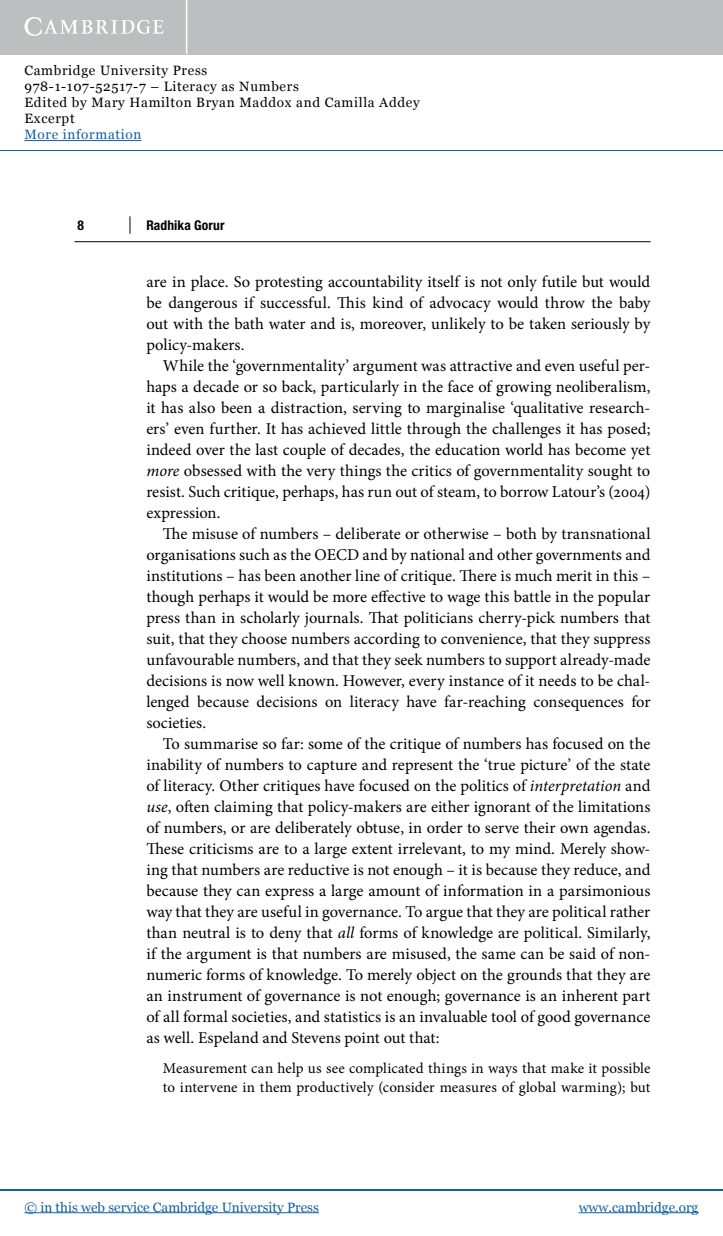
<style>
.page{position:relative;width:723px;height:1236px;background:#fff}
.page>*{position:absolute;margin:0;border:0;box-sizing:border-box;transform-origin:0 0}
.t1{font:16.5px/21px "Minion Pro";color:#000;text-align:justify}
.t2{font:15px/19.5px "Minion Pro";letter-spacing:.005em;color:#000}
.t3{font:13.5px/16px "Georgia";letter-spacing:.05em;color:#000}
.t4{font:13.5px "Georgia";color:#115fa4}
.t5{font:13.5px "Georgia";letter-spacing:.05em;color:#115fa4}
.t6{font:700 condensed 13.5px "Helvetica Neue LT Std";letter-spacing:.01em;color:#000}
.s1{font-style:italic}
</style>
<div class="page">
<div style="left:0;top:0;width:723px;height:54px;background:#bcbec0"></div>
<hr style="left:186px;top:0;width:1px;height:54px;background:#fff">
<svg style="left:24px;top:17px;width:140px;height:19px"></svg>
<hr style="left:24px;top:140px;width:117px;height:1px;background:#115fa4">
<hr style="left:0;top:150px;width:723px;height:1px;background:#115fa4">
<hr style="left:0;top:1189px;width:723px;height:1px;background:#115fa4">
<hr style="left:24px;top:1212px;width:295px;height:1px;background:#115fa4">
<hr style="left:579px;top:1212px;width:119px;height:1px;background:#115fa4">
<hr style="left:74px;top:241px;width:576px;height:1px;background:#000">
<svg style="left:130px;top:216px;width:1px;height:18px"></svg>
<p class="t3" style="left:24px;top:62px;width:397px">Cambridge University Press<br>978-1-107-52517-7 – Literacy as Numbers<br>Edited by Mary Hamilton Bryan Maddox and Camilla Addey Excerpt</p>
<p class="t5" style="left:24px;top:125px;width:118px">More information</p>
<p class="t6" style="left:77px;top:217px;width:8px">8</p>
<p class="t6" style="left:146px;top:217px;width:80px">Radhika Gorur</p>
<p class="t1" style="left:146px;top:271px;width:505px">are in place. So protesting accountability itself is not only futile but would be dangerous if successful. This kind of advocacy would throw the baby out with the bath water and is, moreover, unlikely to be taken seriously by policy-makers.</p>
<p class="t1" style="left:146px;top:355px;width:506px;text-indent:16px">While the ‘governmentality’ argument was attractive and even useful per&shy;haps a decade or so back, particularly in the face of growing neoliberalism, it has also been a distraction, serving to marginalise ‘qualitative research&shy;ers’ even further. It has achieved little through the challenges it has posed; indeed over the last couple of decades, the education world has become yet <span class="s1">more</span> obsessed with the very things the critics of governmentality sought to resist. Such critique, perhaps, has run out of steam, to borrow Latour’s (2004) expression.</p>
<p class="t1" style="left:146px;top:523px;width:506px;text-indent:16px">The misuse of numbers – deliberate or otherwise – both by transnational organisations such as the OECD and by national and other governments and institutions – has been another line of critique. There is much merit in this – though perhaps it would be more effective to wage this battle in the popular press than in scholarly journals. That politicians cherry-pick numbers that suit, that they choose numbers according to convenience, that they suppress unfavourable numbers, and that they seek numbers to support already-made decisions is now well known. However, every instance of it needs to be chal&shy;lenged because decisions on literacy have far-reaching consequences for societies.</p>
<p class="t1" style="left:146px;top:733px;width:506px;text-indent:16px">To summarise so far: some of the critique of numbers has focused on the inability of numbers to capture and represent the ‘true picture’ of the state of literacy. Other critiques have focused on the politics of <span class="s1">interpretation</span> and <span class="s1">use</span>, often claiming that policy-makers are either ignorant of the limitations of numbers, or are deliberately obtuse, in order to serve their own agendas.<br>These criticisms are to a large extent irrelevant, to my mind. Merely show&shy;ing that numbers are reductive is not enough – it is because they reduce, and because they can express a large amount of information in a parsimonious way that they are useful in governance. To argue that they are political rather than neutral is to deny that <span class="s1">all</span> forms of knowledge are political. Similarly, if the argument is that numbers are misused, the same can be said of non&shy;numeric forms of knowledge. To merely object on the grounds that they are an instrument of governance is not enough; governance is an inherent part of all formal societies, and statistics is an invaluable tool of good governance as well. Espeland and Stevens point out that:</p>
<p class="t2" style="left:163px;top:1058px;width:489px">Measurement can help us see complicated things in ways that make it possible to intervene in them productively (consider measures of global warming); but</p>
<p class="t4" style="left:24px;top:1197px;width:296px">© in this web service Cambridge University Press</p>
<p class="t4" style="left:579px;top:1197px;width:121px">www.cambridge.org</p>
</div>
